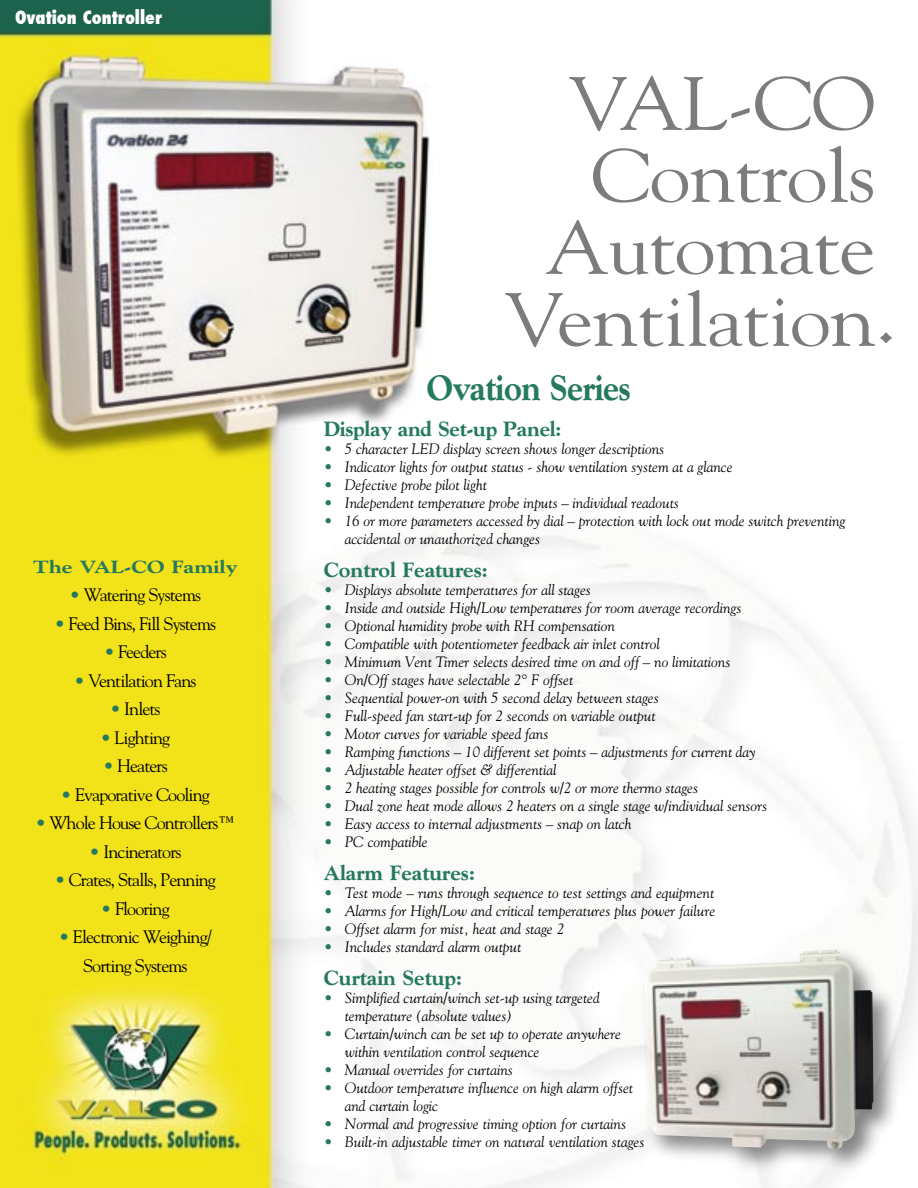
<style>
.page{position:relative;width:918px;height:1188px;background:#fff}
.page>*{position:absolute;margin:0;border:0;box-sizing:border-box;transform-origin:0 0}
.t1{font:75px/72px "Goudy";letter-spacing:-.015em;color:#7c7c7c;text-align:right;scale:1.1 1}
.t2{font:800 36px "Goudy";letter-spacing:-.015em;color:#24795e;scale:.89 1}
.Body_Sub-Head{font:800 21px "Goudy";color:#24795e}
.Body_Text{font:800 21px "Goudy";color:#24795e}
.t3{font:18px/28.5px "Goudy";letter-spacing:-.05em;color:#000;text-align:center}
.t4{font:800 condensed 18px "Futura";color:#fff}
.t5{font:800 18px "Goudy";color:#24795e;scale:1.2 1}
.Bullet_Points{font:italic 15px/18px "Goudy";color:#000}
.Body_Text-2{font:italic 15px "Goudy";color:#000}
.s1{color:#24795e}
.s2{font-size:81px}
</style>
<div class="page">
<img style="left:0;top:0;width:918px;height:1188px">
<div style="left:638px;top:943px;width:264px;height:234px;background:#000;opacity:.45"></div>
<img style="left:645px;top:950px;width:229px;height:199px">
<p class="t4" style="left:15px;top:5px;width:149px">Ovation Controller</p>
<p class="t5" style="left:33px;top:556px;width:172px">The VAL-CO Family</p>
<p class="t3" style="left:70px;top:580px;width:133px"><span class="s1">•</span> Watering Systems</p>
<p class="t3" style="left:55px;top:609px;width:163px"><span class="s1">•</span> Feed Bins, Fill Systems</p>
<p class="t3" style="left:104px;top:637px;width:64px"><span class="s1">•</span> Feeders</p>
<p class="t3" style="left:74px;top:666px;width:124px"><span class="s1">•</span> Ventilation Fans</p>
<p class="t3" style="left:110px;top:694px;width:52px"><span class="s1">•</span> Inlets</p>
<p class="t3" style="left:100px;top:723px;width:71px"><span class="s1">•</span> Lighting</p>
<p class="t3" style="left:103px;top:751px;width:66px"><span class="s1">•</span> Heaters</p>
<p class="t3" style="left:61px;top:780px;width:150px"><span class="s1">•</span> Evaporative Cooling</p>
<p class="t3" style="left:35px;top:808px;width:201px"><span class="s1">•</span> Whole House Controllers™</p>
<p class="t3" style="left:89px;top:837px;width:94px"><span class="s1">•</span> Incinerators</p>
<p class="t3" style="left:55px;top:865px;width:163px"><span class="s1">•</span> Crates, Stalls, Penning</p>
<p class="t3" style="left:101px;top:894px;width:70px"><span class="s1">•</span> Flooring</p>
<p class="t3" style="left:59px;top:922px;width:154px"><span class="s1">•</span> Electronic Weighing/<br>Sorting Systems</p>
<p class="t1" style="left:505px;top:65px;width:358px">VAL-CO<br>Controls<br>Automate<br>Ventilation<span class="s2">.</span></p>
<p class="t2" style="left:426px;top:366px;width:232px">Ovation Series</p>
<p class="Body_Sub-Head" style="left:324px;top:416px;width:239px">Display and Set-up Panel:</p>
<p class="Bullet_Points" style="left:324px;top:439px;width:342px"><span class="s1">•</span> 5 character LED display screen shows longer descriptions</p>
<p class="Bullet_Points" style="left:324px;top:457px;width:410px"><span class="s1">•</span> Indicator lights for output status - show ventilation system at a glance</p>
<p class="Bullet_Points" style="left:324px;top:475px;width:165px"><span class="s1">•</span> Defective probe pilot light</p>
<p class="Bullet_Points" style="left:324px;top:493px;width:357px"><span class="s1">•</span> Independent temperature probe inputs – individual readouts</p>
<p class="Bullet_Points" style="left:345px;top:511px;width:502px;text-indent:-21px"><span class="s1">•</span> 16 or more parameters accessed by dial – protection with lock out mode switch preventing accidental or unauthorized changes</p>
<p class="Body_Text" style="left:324px;top:557px;width:165px">Control Features:</p>
<p class="Bullet_Points" style="left:324px;top:580px;width:269px"><span class="s1">•</span> Displays absolute temperatures for all stages</p>
<p class="Bullet_Points" style="left:324px;top:598px;width:419px"><span class="s1">•</span> Inside and outside High/Low temperatures for room average recordings</p>
<p class="Bullet_Points" style="left:324px;top:616px;width:293px"><span class="s1">•</span> Optional humidity probe with RH compensation</p>
<p class="Bullet_Points" style="left:324px;top:634px;width:337px"><span class="s1">•</span> Compatible with potentiometer feedback air inlet control</p>
<p class="Bullet_Points" style="left:324px;top:652px;width:408px"><span class="s1">•</span> Minimum Vent Timer selects desired time on and off – no limitations</p>
<p class="Bullet_Points" style="left:324px;top:670px;width:251px"><span class="s1">•</span> On/Off stages have selectable 2° F offset</p>
<p class="Bullet_Points" style="left:324px;top:688px;width:336px"><span class="s1">•</span> Sequential power-on with 5 second delay between stages</p>
<p class="Bullet_Points" style="left:324px;top:706px;width:333px"><span class="s1">•</span> Full-speed fan start-up for 2 seconds on variable output</p>
<p class="Bullet_Points" style="left:324px;top:724px;width:226px"><span class="s1">•</span> Motor curves for variable speed fans</p>
<p class="Bullet_Points" style="left:324px;top:742px;width:434px"><span class="s1">•</span> Ramping functions – 10 different set points – adjustments for current day</p>
<p class="Bullet_Points" style="left:324px;top:760px;width:234px"><span class="s1">•</span> Adjustable heater offset &amp; differential</p>
<p class="Bullet_Points" style="left:324px;top:778px;width:376px"><span class="s1">•</span> 2 heating stages possible for controls w/2 or more thermo stages</p>
<p class="Bullet_Points" style="left:324px;top:796px;width:445px"><span class="s1">•</span> Dual zone heat mode allows 2 heaters on a single stage w/individual sensors</p>
<p class="Bullet_Points" style="left:324px;top:814px;width:309px"><span class="s1">•</span> Easy access to internal adjustments – snap on latch</p>
<p class="Bullet_Points" style="left:324px;top:832px;width:105px"><span class="s1">•</span> PC compatible</p>
<p class="Body_Sub-Head" style="left:324px;top:860px;width:153px">Alarm Features:</p>
<p class="Body_Text-2" style="left:324px;top:884px;width:392px"><span class="s1">•</span> Test mode – runs through sequence to test settings and equipment</p>
<p class="Body_Text-2" style="left:324px;top:902px;width:393px"><span class="s1">•</span> Alarms for High/Low and critical temperatures plus power failure</p>
<p class="Body_Text-2" style="left:324px;top:920px;width:242px"><span class="s1">•</span> Offset alarm for mist, heat and stage 2</p>
<p class="Body_Text-2" style="left:324px;top:938px;width:199px"><span class="s1">•</span> Includes standard alarm output</p>
<p class="Body_Sub-Head" style="left:324px;top:966px;width:140px">Curtain Setup:</p>
<p class="Bullet_Points" style="left:345px;top:989px;width:256px;text-indent:-21px"><span class="s1">•</span> Simplified curtain/winch set-up using targeted temperature (absolute values)</p>
<p class="Bullet_Points" style="left:345px;top:1025px;width:278px;text-indent:-21px"><span class="s1">•</span> Curtain/winch can be set up to operate anywhere within ventilation control sequence</p>
<p class="Body_Text-2" style="left:324px;top:1061px;width:191px"><span class="s1">•</span> Manual overrides for curtains</p>
<p class="Bullet_Points" style="left:345px;top:1079px;width:290px;text-indent:-21px"><span class="s1">•</span> Outdoor temperature influence on high alarm offset and curtain logic</p>
<p class="Body_Text-2" style="left:324px;top:1115px;width:304px"><span class="s1">•</span> Normal and progressive timing option for curtains</p>
<p class="Body_Text-2" style="left:324px;top:1133px;width:322px"><span class="s1">•</span> Built-in adjustable timer on natural ventilation stages</p>
</div>
